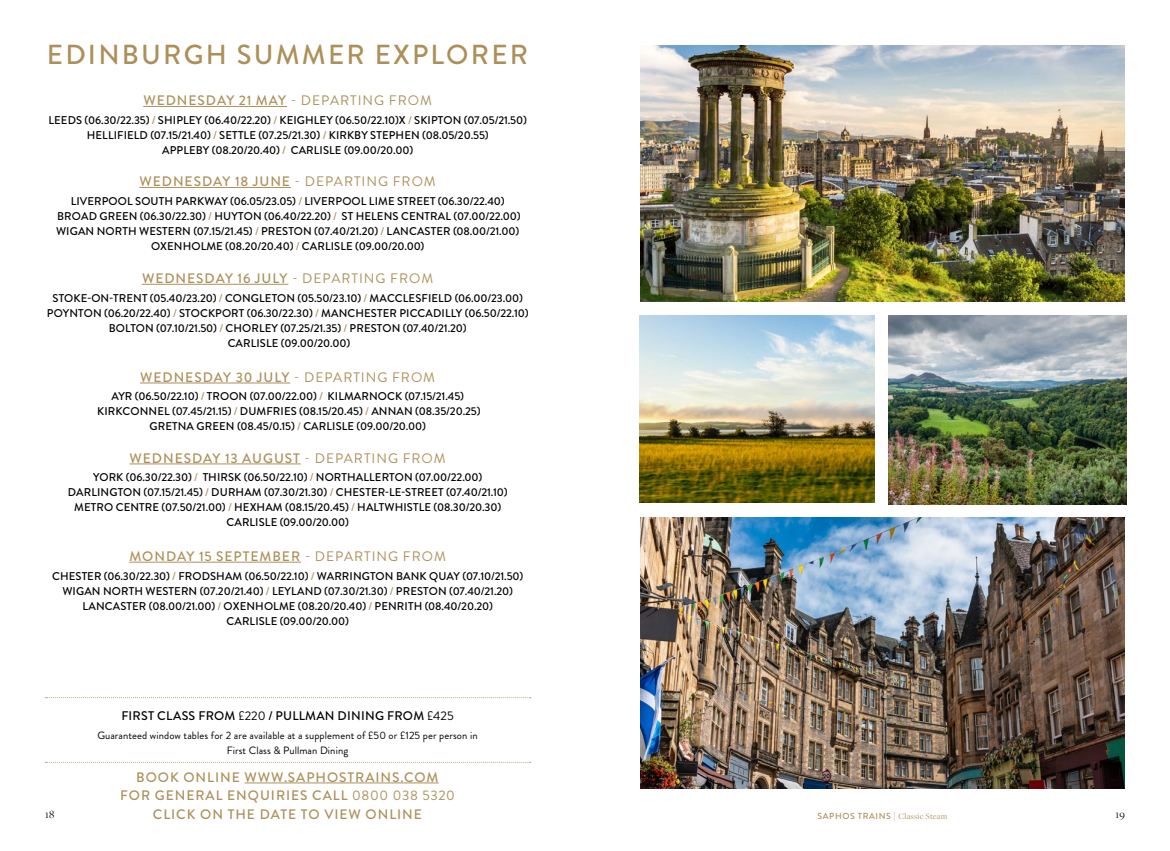
<style>
.page{position:relative;width:1170px;height:851px;background:#fff}
.page>*{position:absolute;margin:0;border:0;box-sizing:border-box;transform-origin:0 0}
.t1{font:500 27.5px "Brandon Grotesque";letter-spacing:.08em;color:#ad9059}
.t2{font:500 13.75px/18.8px "Brandon Grotesque";letter-spacing:.07em;color:#ad9059;text-align:center}
.t3{font:500 12.5px "Brandon Grotesque";letter-spacing:.02em;color:#000}
.t4{font:500 11.25px/15px "Brandon Grotesque";letter-spacing:.01em;color:#000;text-align:center}
.t5{font:11.25px "Freight Disp Pro";color:#000}
.t6{font:10.62px/15px "Brandon Grotesque";letter-spacing:.01em;color:#000;text-align:center}
.t7{font:500 8.75px "Brandon Grotesque";letter-spacing:.07em;color:#ad9059}
.s1{font-weight:400}
.s2{color:#ad9059}
.s3{font-weight:300}
.s4{font-family:"Freight Disp Pro";font-weight:400}
</style>
<div class="page">
<hr style="left:143px;top:106px;width:144px;height:1px;background:#ad9059">
<hr style="left:139px;top:187px;width:152px;height:1px;background:#ad9059">
<hr style="left:142px;top:284px;width:146px;height:1px;background:#ad9059">
<hr style="left:129px;top:463px;width:172px;height:1px;background:#ad9059">
<hr style="left:129px;top:561px;width:172px;height:1px;background:#ad9059">
<hr style="left:140px;top:382px;width:150px;height:1px;background:#ad9059">
<img style="left:640px;top:315px;width:234px;height:187px">
<img style="left:888px;top:315px;width:237px;height:189px">
<img style="left:640px;top:45px;width:484px;height:256px">
<img style="left:640px;top:518px;width:484px;height:270px">
<svg style="left:45px;top:762px;width:485px;height:1px"></svg>
<svg style="left:45px;top:697px;width:485px;height:1px"></svg>
<hr style="left:244px;top:782px;width:195px;height:1px;background:#ad9059">
<h1 class="t1" style="left:47px;top:36px;width:482px">EDINBURGH SUMMER EXPLORER</h1>
<p class="t2" style="left:143px;top:91px;width:290px">WEDNESDAY 21 MAY <span class="s1">- DEPARTING FROM</span></p>
<p class="t4" style="left:48px;top:113px;width:480px">LEEDS (06.30/22.35) <span class="s2">/</span> SHIPLEY (06.40/22.20) <span class="s2">/</span> KEIGHLEY (06.50/22.10)X <span class="s2">/</span> SKIPTON (07.05/21.50)<br>HELLIFIELD (07.15/21.40) <span class="s2">/</span> SETTLE (07.25/21.30) <span class="s2">/</span> KIRKBY STEPHEN (08.05/20.55)<br>APPLEBY (08.20/20.40) <span class="s2">/</span> CARLISLE (09.00/20.00)</p>
<p class="t2" style="left:139px;top:172px;width:298px">WEDNESDAY 18 JUNE <span class="s1">- DEPARTING FROM</span></p>
<p class="t4" style="left:56px;top:194px;width:466px">LIVERPOOL SOUTH PARKWAY (06.05/23.05) <span class="s2">/</span> LIVERPOOL LIME STREET (06.30/22.40)<br>BROAD GREEN (06.30/22.30) <span class="s2">/</span> HUYTON (06.40/22.20) <span class="s2">/</span> ST HELENS CENTRAL (07.00/22.00)<br>WIGAN NORTH WESTERN (07.15/21.45) <span class="s2">/</span> PRESTON (07.40/21.20) <span class="s2">/</span> LANCASTER (08.00/21.00)<br>OXENHOLME (08.20/20.40) <span class="s2">/</span> CARLISLE (09.00/20.00)</p>
<p class="t2" style="left:142px;top:269px;width:293px">WEDNESDAY 16 JULY <span class="s1">- DEPARTING FROM</span></p>
<p class="t4" style="left:47px;top:290px;width:483px">STOKE-ON-TRENT (05.40/23.20) <span class="s2">/</span> CONGLETON (05.50/23.10) <span class="s2">/</span> MACCLESFIELD (06.00/23.00)<br>POYNTON (06.20/22.40) <span class="s2">/</span> STOCKPORT (06.30/22.30) <span class="s2">/</span> MANCHESTER PICCADILLY (06.50/22.10)<br>BOLTON (07.10/21.50) <span class="s2">/</span> CHORLEY (07.25/21.35) <span class="s2">/</span> PRESTON (07.40/21.20)<br>CARLISLE (09.00/20.00)</p>
<p class="t2" style="left:140px;top:367px;width:296px">WEDNESDAY 30 JULY <span class="s1">- DEPARTING FROM</span></p>
<p class="t4" style="left:97px;top:389px;width:385px">AYR (06.50/22.10) <span class="s2">/</span> TROON (07.00/22.00) <span class="s2">/</span> KILMARNOCK (07.15/21.45)<br>KIRKCONNEL (07.45/21.15) <span class="s2">/</span> DUMFRIES (08.15/20.45) <span class="s2">/</span> ANNAN (08.35/20.25)<br>GRETNA GREEN (08.45/0.15) <span class="s2">/</span> CARLISLE (09.00/20.00)</p>
<p class="t2" style="left:129px;top:448px;width:318px">WEDNESDAY 13 AUGUST <span class="s1">- DEPARTING FROM</span></p>
<p class="t4" style="left:68px;top:470px;width:441px">YORK (06.30/22.30) <span class="s2">/</span> THIRSK (06.50/22.10) <span class="s2">/</span> NORTHALLERTON (07.00/22.00)<br>DARLINGTON (07.15/21.45) <span class="s2">/</span> DURHAM (07.30/21.30) <span class="s2">/</span> CHESTER-LE-STREET (07.40/21.10)<br>METRO CENTRE (07.50/21.00) <span class="s2">/</span> HEXHAM (08.15/20.45) <span class="s2">/</span> HALTWHISTLE (08.30/20.30)<br>CARLISLE (09.00/20.00)</p>
<p class="t2" style="left:129px;top:547px;width:318px">MONDAY 15 SEPTEMBER <span class="s1">- DEPARTING FROM</span></p>
<p class="t4" style="left:52px;top:568px;width:473px">CHESTER (06.30/22.30) <span class="s2">/</span> FRODSHAM (06.50/22.10) <span class="s2">/</span> WARRINGTON BANK QUAY (07.10/21.50)<br>WIGAN NORTH WESTERN (07.20/21.40) <span class="s2">/</span> LEYLAND (07.30/21.30) <span class="s2">/</span> PRESTON (07.40/21.20)<br>LANCASTER (08.00/21.00) <span class="s2">/</span> OXENHOLME (08.20/20.40) <span class="s2">/</span> PENRITH (08.40/20.20)<br>CARLISLE (09.00/20.00)</p>
<p class="t3" style="left:121px;top:707px;width:334px">FIRST CLASS FROM <span class="s1">£220</span> / PULLMAN DINING FROM <span class="s1">£425</span></p>
<p class="t6" style="left:97px;top:728px;width:382px">Guaranteed window tables for 2 are available at a supplement of £50 or £125 per person in<br>First Class &amp; Pullman Dining</p>
<p class="t2" style="left:120px;top:767px;width:336px">BOOK ONLINE WWW.SAPHOSTRAINS.COM<br>FOR GENERAL ENQUIRIES CALL <span class="s1">0800 038 5320<br></span>CLICK ON THE DATE TO VIEW ONLINE</p>
<p class="t5" style="left:45px;top:807px;width:11px">18</p>
<p class="t5" style="left:1115px;top:807px;width:11px">19</p>
<p class="t7" style="left:817px;top:809px;width:131px">SAPHOS TRAINS <span class="s3">|</span> <span class="s4">Classic Steam</span></p>
</div>
